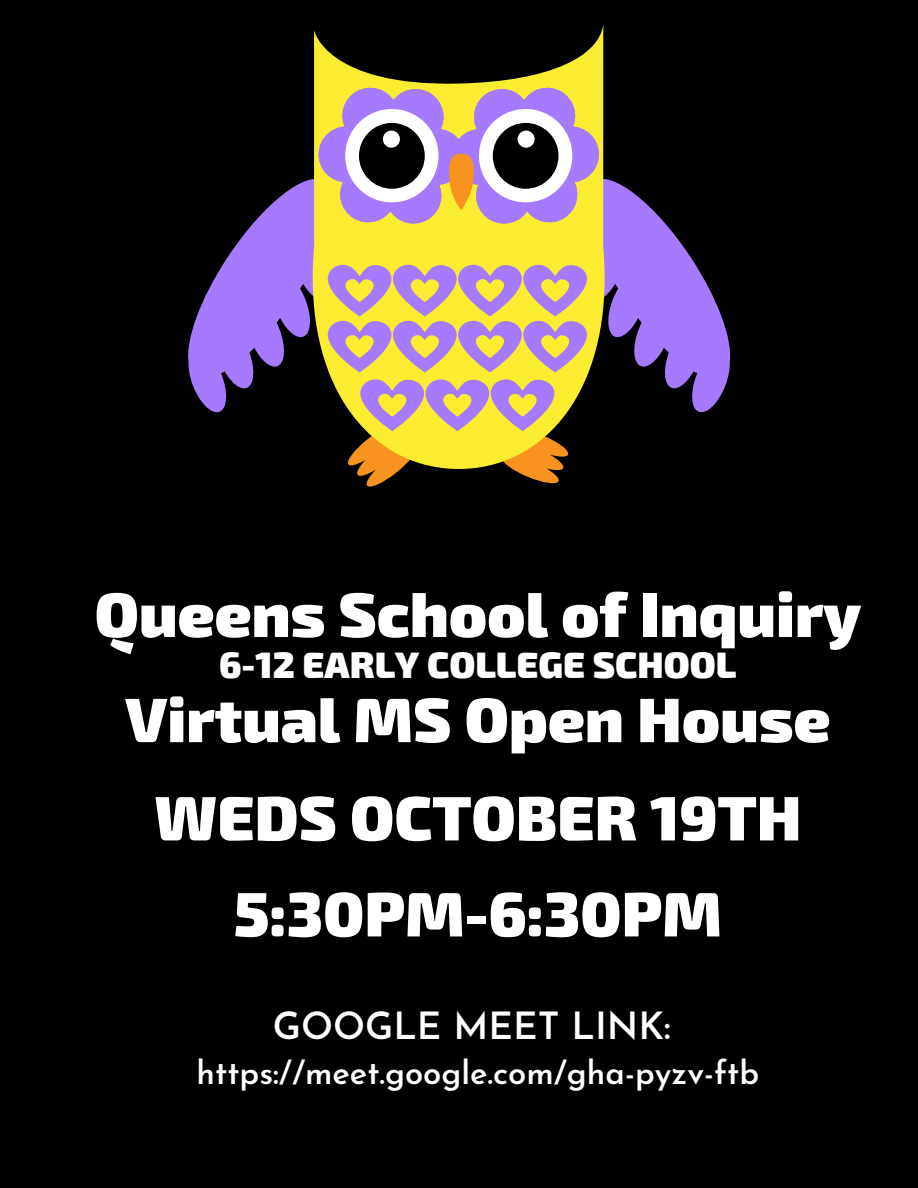
<style>
.page{position:relative;width:918px;height:1188px;background:#000}
.page>*{position:absolute;margin:0;border:0;box-sizing:border-box;transform-origin:0 0}
.t1{font:900 62.7px/97.2px "Exo 2";color:#fff;text-align:center}
.t2{font:600 37.35px "Josefin Sans";color:#fff}
.t3{font:900 36.9px "Exo 2";color:#fff}
.t4{font:600 32.7px "Josefin Sans";color:#fff}
</style>
<div class="page">
<svg style="left:314px;top:25px;width:290px;height:129px"></svg>
<svg style="left:470px;top:84px;width:109px;height:47px;background:#c2a1b8"></svg>
<div style="left:543px;top:126px;width:56px;height:57px;background:#a67aff;border-radius:50%"></div>
<div style="left:452px;top:129px;width:56px;height:56px;background:#a67aff;border-radius:50%"></div>
<div style="left:479px;top:109px;width:93px;height:93px;background:#fff;border-radius:50%"></div>
<div style="left:494px;top:124px;width:64px;height:64px;background:#000;border-radius:50%"></div>
<div style="left:493px;top:123px;width:66px;height:66px;border:2px solid #000;border-radius:50%"></div>
<div style="left:518px;top:131px;width:17px;height:17px;background:#fff;border-radius:50%"></div>
<svg style="left:338px;top:84px;width:109px;height:46px;background:#c2a0b8"></svg>
<div style="left:318px;top:126px;width:56px;height:57px;background:#a67aff;border-radius:50%"></div>
<div style="left:409px;top:129px;width:57px;height:56px;background:#a67aff;border-radius:50%"></div>
<div style="left:345px;top:109px;width:94px;height:93px;background:#fff;border-radius:50%"></div>
<div style="left:360px;top:124px;width:64px;height:64px;background:#000;border-radius:50%"></div>
<div style="left:359px;top:123px;width:66px;height:66px;border:2px solid #000;border-radius:50%"></div>
<div style="left:383px;top:131px;width:17px;height:17px;background:#fff;border-radius:50%"></div>
<svg style="left:188px;top:154px;width:543px;height:333px"></svg>
<p class="t1" style="left:95px;top:562px;width:768px">Queens School of Inquiry</p>
<p class="t3" style="left:219px;top:641px;width:519px">6-12 EARLY COLLEGE SCHOOL</p>
<p class="t1" style="left:125px;top:667px;width:707px">Virtual MS Open House<br>WEDS OCTOBER 19TH<br>5:30PM-6:30PM</p>
<p class="t2" style="left:273px;top:1011px;width:400px">GOOGLE MEET LINK:</p>
<p class="t4" style="left:197px;top:1060px;width:564px">https://meet.google.com/gha-pyzv-ftb</p>
</div>
